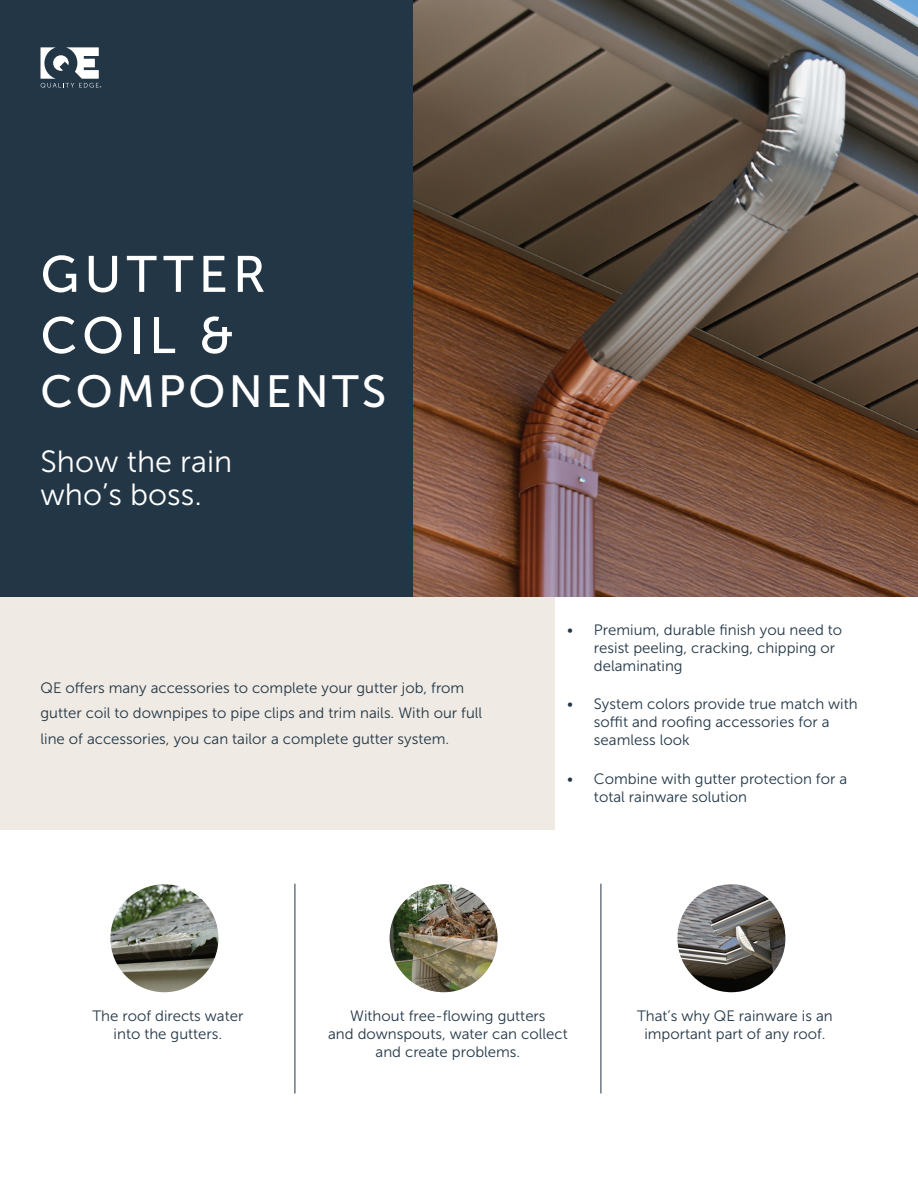
<style>
.page{position:relative;width:918px;height:1188px;background:#fff}
.page>*{position:absolute;margin:0;border:0;box-sizing:border-box;transform-origin:0 0}
.t1{font:51px/61.2px "Museo Sans 500";letter-spacing:.1em;color:#fff}
.t2{font:45px "Museo Sans 500";letter-spacing:.07em;color:#fff}
.t3{font:30.6px/33px "Museo Sans 300";color:#fff}
.t4{font:15px/18px "Museo Sans 300";color:#223646}
</style>
<div class="page">
<hr style="left:295px;top:884px;width:1px;height:210px;background:#223646">
<hr style="left:601px;top:884px;width:1px;height:210px;background:#223646">
<img style="left:390px;top:884px;width:108px;height:108px;border-radius:54px">
<img style="left:677px;top:884px;width:108px;height:108px;border-radius:54px">
<img style="left:110px;top:884px;width:108px;height:108px;border-radius:54px">
<div style="left:0;top:596px;width:554px;height:233px;background:#efeae3"></div>
<div style="left:0;top:0;width:567px;height:596px;background:#223646"></div>
<img style="left:414px;top:0;width:504px;height:596px">
<svg style="left:40px;top:47px;width:61px;height:41px"></svg>
<h1 class="t1" style="left:40px;top:244px;width:227px">GUTTER<br>COIL &amp;</h1>
<h2 class="t2" style="left:40px;top:367px;width:347px">COMPONENTS</h2>
<h3 class="t3" style="left:40px;top:445px;width:193px">Show the rain who’s boss.</h3>
<p class="t4" style="left:40px;top:675px;width:443px;line-height:25.5px">QE offers many accessories to complete your gutter job, from gutter coil to downpipes to pipe clips and trim nails. With our full line of accessories, you can tailor a complete gutter system.</p>
<p class="t4" style="left:594px;top:621px;width:250px;text-indent:-27px">• Premium, durable finish you need to resist peeling, cracking, chipping or delaminating</p>
<p class="t4" style="left:594px;top:695px;width:265px;text-indent:-27px">• System colors provide true match with soffit and roofing accessories for a seamless look</p>
<p class="t4" style="left:594px;top:769px;width:255px;text-indent:-27px">• Combine with gutter protection for a total rainware solution</p>
<p class="t4" style="left:92px;top:1007px;width:152px;text-align:center">The roof directs water into the gutters.</p>
<p class="t4" style="left:637px;top:1007px;width:197px;text-align:center">That’s why QE rainware is an important part of any roof.</p>
<p class="t4" style="left:328px;top:1007px;width:241px;text-align:center">Without free-flowing gutters<br>and downspouts, water can collect and create problems.</p>
</div>
